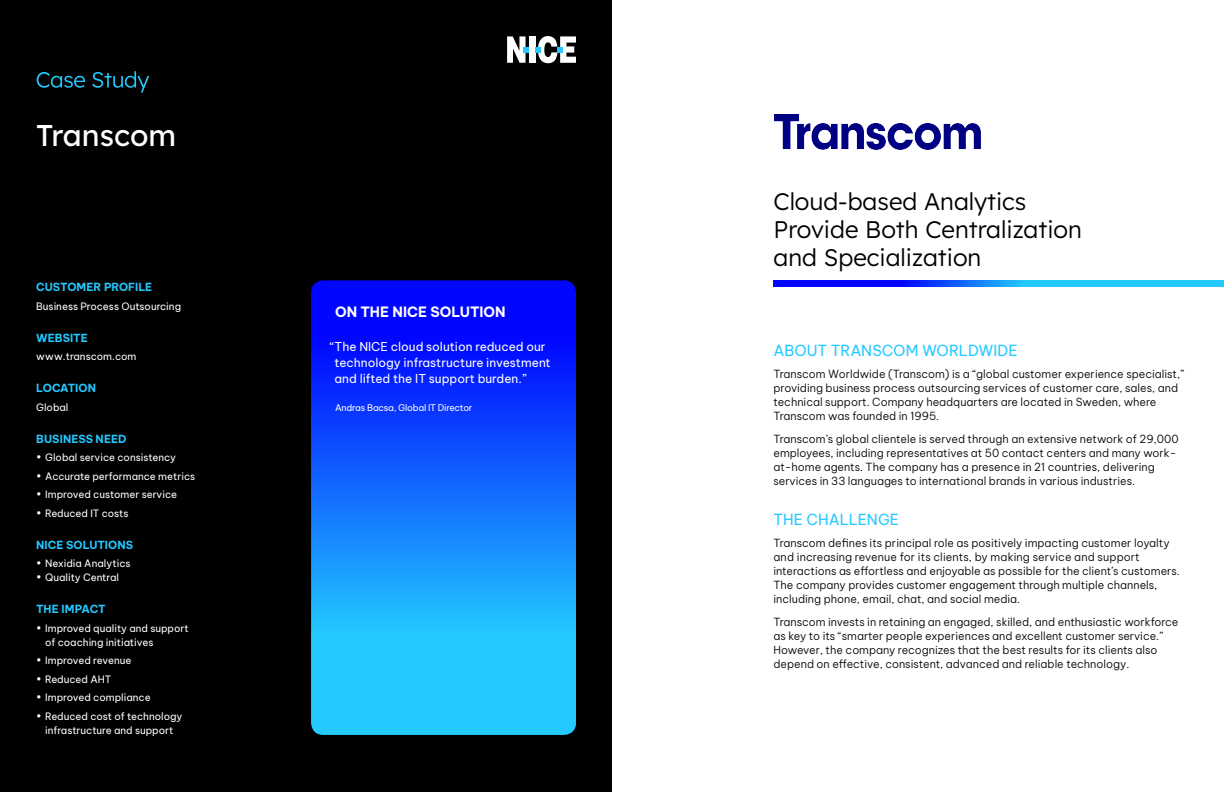
<style>
.page{position:relative;width:1224px;height:792px;background:#fff}
.page>*{position:absolute;margin:0;border:0;box-sizing:border-box;transform-origin:0 0}
.t1{font:30px "Lexend";color:#fff}
.t2{font:300 24px/28px "Lexend";color:#000}
.t3{font:15px "Be Vietnam Pro";letter-spacing:-.01em;color:#23c9ff}
.t4{font:700 14px "Be Vietnam Pro";letter-spacing:.005em;color:#fff}
.t5{font:12px/16px "Be Vietnam Pro";color:#fff}
.t6{font:300 11px/14px "Be Vietnam Pro";color:#000}
.t7{font:700 11px "Be Vietnam Pro";letter-spacing:.005em;color:#23c9ff}
.t8{font:10px/14px "Be Vietnam Pro";color:#fff}
.t9{font:9px "Be Vietnam Pro";letter-spacing:-.02em;color:#fff}
</style>
<div class="page">
<svg style="left:774px;top:280px;width:450px;height:7px;background:#1477ff"></svg>
<div style="left:0;top:0;width:612px;height:792px;background:#000"></div>
<svg style="left:311px;top:280px;width:265px;height:455px;background:#1370fe"></svg>
<div style="left:529px;top:36px;width:6px;height:27px;background:#fff"></div>
<svg style="left:535px;top:36px;width:41px;height:27px"></svg>
<svg style="left:507px;top:36px;width:22px;height:27px"></svg>
<svg style="left:37px;top:71px;width:112px;height:22px"></svg>
<img style="left:774px;top:114px;width:207px;height:35px">
<h1 class="t1" style="left:36px;top:113px;width:142px">Transcom</h1>
<p class="t7" style="left:36px;top:278px;width:26px">CUSTO</p>
<p class="t7" style="left:77px;top:278px;width:77px">MER PROFILE</p>
<p class="t8" style="left:36px;top:298px;width:146px">Business Process Outsourcing</p>
<p class="t7" style="left:36px;top:328px;width:53px">WEBSITE</p>
<p class="t8" style="left:36px;top:348px;width:102px">www.transcom.com</p>
<p class="t7" style="left:36px;top:379px;width:61px">LOCATION</p>
<p class="t8" style="left:36px;top:399px;width:34px">Global</p>
<p class="t7" style="left:36px;top:429px;width:92px">BUSINESS NEED</p>
<p class="t8" style="left:36px;top:449px;width:141px">• Global service consistency</p>
<p class="t8" style="left:36px;top:468px;width:161px">• Accurate performance metrics</p>
<p class="t8" style="left:36px;top:486px;width:142px">• Improved customer service</p>
<p class="t8" style="left:36px;top:505px;width:94px">• Reduced IT costs</p>
<p class="t7" style="left:36px;top:535px;width:98px">NICE SOLUTIONS</p>
<p class="t8" style="left:36px;top:555px;width:96px">• Nexidia Analytics</p>
<p class="t8" style="left:36px;top:569px;width:84px">• Quality Central</p>
<p class="t7" style="left:36px;top:600px;width:70px">THE IMPACT</p>
<p class="t8" style="left:45px;top:620px;width:145px;text-indent:-9px">• Improved quality and support of coaching initiatives</p>
<p class="t8" style="left:36px;top:652px;width:97px">• Improved revenue</p>
<p class="t8" style="left:36px;top:671px;width:77px">• Reduced AHT</p>
<p class="t8" style="left:36px;top:689px;width:116px">• Improved compliance</p>
<p class="t8" style="left:36px;top:708px;width:148px;text-align:center">• Reduced cost of technology infrastructure and support</p>
<p class="t4" style="left:335px;top:300px;width:172px">ON THE NICE SOLUTION</p>
<p class="t5" style="left:335px;top:337px;width:218px;text-indent:-4px">“The NICE cloud solution reduced our technology infrastructure investment and lifted the IT support burden.”</p>
<p class="t9" style="left:335px;top:400px;width:139px">Andras Bacsa, Global IT Director</p>
<h2 class="t2" style="left:773px;top:186px;width:310px">Cloud-based Analytics<br>Provide Both Centralization and Specialization</h2>
<h3 class="t3" style="left:773px;top:338px;width:246px">About TRANSCOM worldwi de</h3>
<p class="t6" style="left:773px;top:366px;width:412px">Transcom Worldwide (Transcom) is a “global customer experience specialist,” providing business process outsourcing services of customer care, sales, and technical support. Company headquarters are located in Sweden, where Transcom was founded in 1995.</p>
<p class="t6" style="left:773px;top:431px;width:407px">Transcom’s global clientele is served through an extensive network of 29,000 employees, including representatives at 50 contact centers and many work&shy;at-home agents. The company has a presence in 21 countries, delivering services in 33 languages to international brands in various industries.</p>
<h3 class="t3" style="left:773px;top:507px;width:127px">Th e Challenge</h3>
<p class="t6" style="left:773px;top:535px;width:408px">Transcom defines its principal role as positively impacting customer loyalty and increasing revenue for its clients, by making service and support interactions as effortless and enjoyable as possible for the client’s customers.<br>The company provides customer engagement through multiple channels, including phone, email, chat, and social media.</p>
<p class="t6" style="left:773px;top:614px;width:406px">Transcom invests in retaining an engaged, skilled, and enthusiastic workforce as key to its “smarter people experiences and excellent customer service.” However, the company recognizes that the best results for its clients also depend on effective, consistent, advanced and reliable technology.</p>
</div>
